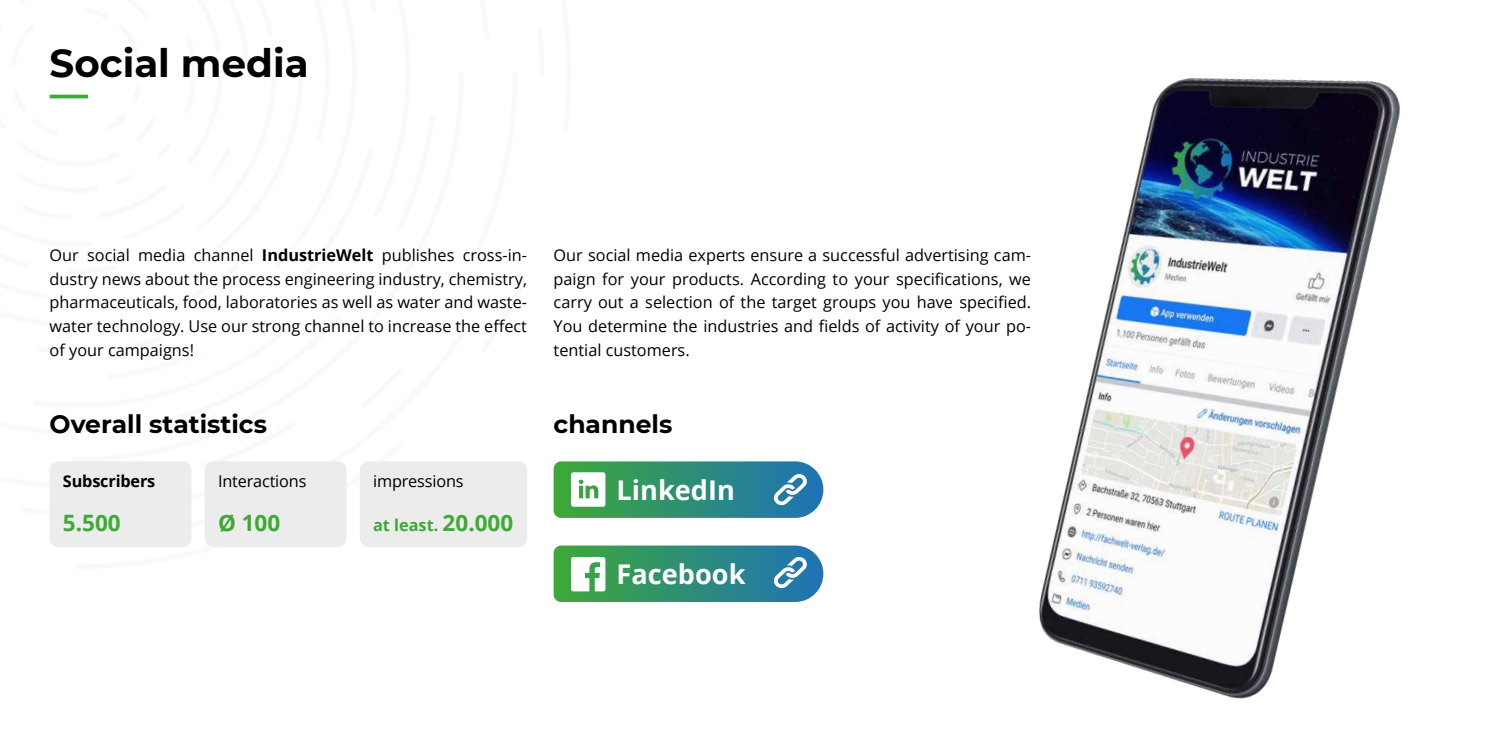
<style>
.page{position:relative;width:1489px;height:745px;background:#fff}
.page>*{position:absolute;margin:0;border:0;box-sizing:border-box;transform-origin:0 0}
.t1{font:700 38.75px "Montserrat";color:#000}
.t2{font:700 27.12px "Open Sans";color:#fff}
.t3{font:700 25px "Montserrat";color:#000}
.t4{font:700 22.5px "Open Sans";color:#3da936}
.t5{font:16.25px/23.8px "Open Sans";color:#000;text-align:justify}
.t6{font:700 16.25px "Open Sans";color:#3da936}
.t7{font:700 16.25px "Open Sans";letter-spacing:-.01em;color:#000}
.s1{font-weight:700}
.s2{font-size:22.5px}
</style>
<div class="page">
<hr style="left:50px;top:95px;width:38px;height:3px;background:#3da936">
<img style="left:1039px;top:77px;width:362px;height:622px">
<div style="left:50px;top:461px;width:141px;height:86px;background:#ececec;border-radius:9px"></div>
<div style="left:205px;top:461px;width:141px;height:86px;background:#ececec;border-radius:9px"></div>
<div style="left:360px;top:461px;width:167px;height:86px;background:#ececec;border-radius:9px"></div>
<svg style="left:553px;top:461px;width:270px;height:56px;background:#479b88"></svg>
<svg style="left:553px;top:545px;width:270px;height:56px;background:#479b88"></svg>
<h1 class="t1" style="left:50px;top:35px;width:260px">Social media</h1>
<p class="t5" style="left:50px;top:242px;width:479px">Our social media channel <span class="s1">IndustrieWelt</span> publishes cross-in&shy;dustry news about the process engineering industry, chemistry, pharmaceuticals, food, laboratories as well as water and waste&shy;water technology. Use our strong channel to increase the effect of your campaigns!</p>
<p class="t5" style="left:553px;top:242px;width:479px">Our social media experts ensure a successful advertising cam&shy;paign for your products. According to your specifications, we carry out a selection of the target groups you have specified.<br>You determine the industries and fields of activity of your po&shy;tential customers.</p>
<h3 class="t3" style="left:50px;top:406px;width:219px">Overall statistics</h3>
<h3 class="t3" style="left:553px;top:406px;width:120px">channels</h3>
<p class="t7" style="left:63px;top:469px;width:94px">Subscribers</p>
<h3 class="t4" style="left:63px;top:506px;width:59px">5.500</h3>
<p class="t5" style="left:218px;top:468px;width:90px">Interactions</p>
<h3 class="t4" style="left:218px;top:506px;width:64px">Ø 100</h3>
<p class="t5" style="left:373px;top:468px;width:92px">impressions</p>
<p class="t6" style="left:373px;top:513px;width:142px">at least. <span class="s2">20.000</span></p>
<h2 class="t2" style="left:616px;top:470px;width:120px">LinkedIn</h2>
<h2 class="t2" style="left:616px;top:554px;width:130px">Facebook</h2>
</div>
